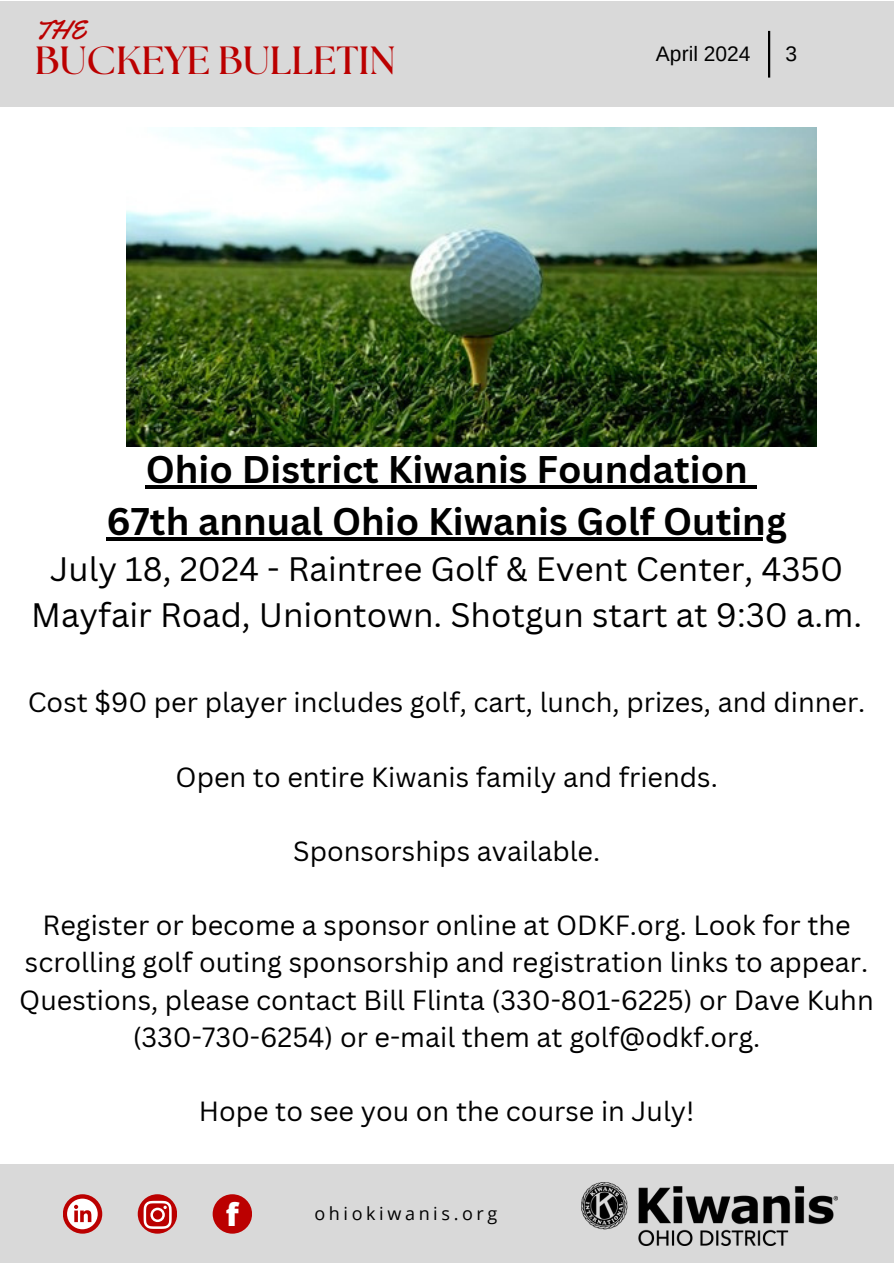
<style>
.page{position:relative;width:894px;height:1264px;background:#fff}
.page>*{position:absolute;margin:0;border:0;box-sizing:border-box;transform-origin:0 0}
.t1{font:700 39.3px "The Seasons";color:#b00}
.t2{font:700 37.5px "Canva Sans";color:#000}
.t3{font:33px/46.2px "Canva Sans";color:#000;text-align:center}
.t4{font:800 31.5px "Open Sans";color:#fff}
.t5{font:27px/37.2px "Canva Sans";color:#000;text-align:center}
.t6{font:26.4px "Yellowtail";color:#b00}
.t7{font:21px "Arimo";color:#000}
.t8{font:18px "Open Sans";letter-spacing:.2em;color:#000}
</style>
<div class="page">
<div style="left:0;top:2px;width:893px;height:105px;background:#d9d9d9"></div>
<hr style="left:767px;top:31px;width:3px;height:47px;background:#000">
<div style="left:0;top:1164px;width:893px;height:99px;background:#d9d9d9"></div>
<svg style="left:63px;top:1194px;width:39px;height:39px"></svg>
<div style="left:138px;top:1194px;width:39px;height:39px;background:#b00;border-radius:50%"></div>
<div style="left:212px;top:1194px;width:40px;height:39px;background:#b00;border-radius:50%"></div>
<img style="left:581px;top:1182px;width:256px;height:63px">
<svg style="left:143px;top:1200px;width:29px;height:28px"></svg>
<svg style="left:67px;top:1198px;width:30px;height:30px"></svg>
<img style="left:126px;top:128px;width:690px;height:318px">
<hr style="left:146px;top:485px;width:601px;height:3px;background:#000">
<svg style="left:747px;top:485px;width:9px;height:3px"></svg>
<hr style="left:107px;top:537px;width:679px;height:3px;background:#000">
<h4 class="t6" style="left:35px;top:13px;width:52px">THE</h4>
<h4 class="t1" style="left:35px;top:42px;width:362px">BUCKEYE BULLETIN</h4>
<h3 class="t7" style="left:655px;top:42px;width:96px">April 2024</h3>
<h3 class="t7" style="left:785px;top:42px;width:13px">3</h3>
<h4 class="t2" style="left:146px;top:443px;width:603px">Ohio District Kiwanis Foundation</h4>
<h4 class="t2" style="left:107px;top:494px;width:681px">67th annual Ohio Kiwanis Golf Outing</h4>
<h4 class="t3" style="left:31px;top:545px;width:832px">July 18, 2024 - Raintree Golf &amp; Event Center, 4350<br>Mayfair Road, Uniontown. Shotgun start at 9:30 a.m.</h4>
<h4 class="t5" style="left:28px;top:683px;width:839px">Cost $90 per player includes golf, cart, lunch, prizes, and dinner.</h4>
<h4 class="t5" style="left:175px;top:757px;width:543px">Open to entire Kiwanis family and friends.</h4>
<h4 class="t5" style="left:293px;top:832px;width:308px">Sponsorships available.</h4>
<p class="t5" style="left:19px;top:906px;width:855px">Register or become a sponsor online at ODKF.org. Look for the scrolling golf outing sponsorship and registration links to appear.<br>Questions, please contact Bill Flinta (330-801-6225) or Dave Kuhn (330-730-6254) or e-mail them at golf@odkf.org.</p>
<p class="t5" style="left:199px;top:1091px;width:497px">Hope to see you on the course in July!</p>
<p class="t4" style="left:226px;top:1191px;width:15px">f</p>
<h5 class="t8" style="left:314px;top:1200px;width:184px">ohiokiwanis.org</h5>
</div>
